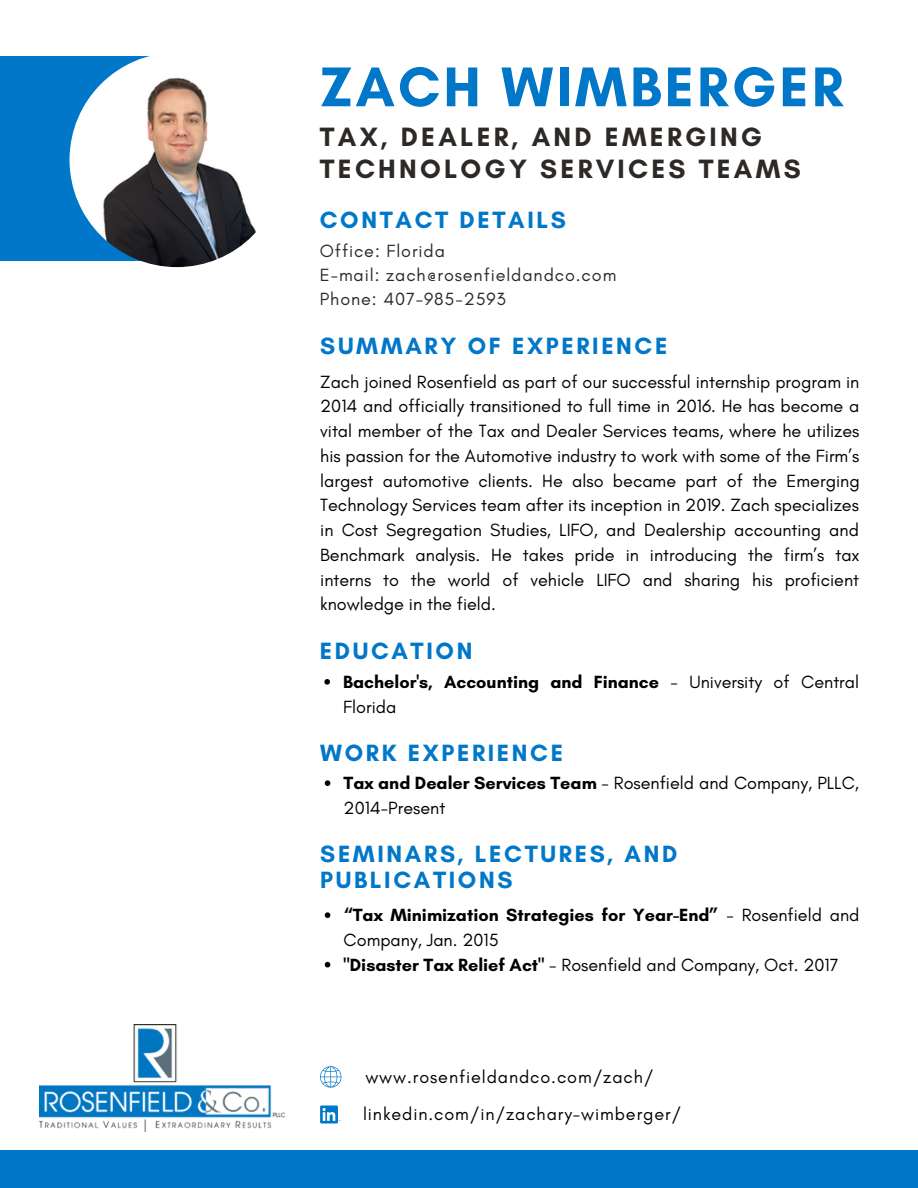
<style>
.page{position:relative;width:918px;height:1188px;background:#fff}
.page>*{position:absolute;margin:0;border:0;box-sizing:border-box;transform-origin:0 0}
.t1{font:700 57px "Glacial Indifference";letter-spacing:.055em;color:#0077c8}
.t2{font:700 27px/31.5px "Glacial Indifference";letter-spacing:.12em;color:#2d2926}
.t3{font:700 24px/25.8px "Glacial Indifference";letter-spacing:.11em;color:#0077c8}
.t4{font:18px/24.8px "Glacial Indifference";color:#000;text-align:justify}
.t5{font:700 18px/24.8px "Glacial Indifference";color:#000}
.t6{font:18px "Glacial Indifference";letter-spacing:.05em;color:#000}
.t7{font:18px/24.3px "Glacial Indifference";letter-spacing:.05em;color:#2d2926}
.s1{font-weight:400}
.s2{font-weight:700}
</style>
<div class="page">
<div style="left:0;top:56px;width:177px;height:205px;background:#0077c8"></div>
<img style="left:69px;top:52px;width:215px;height:215px;border-radius:50%">
<div style="left:0;top:1150px;width:918px;height:38px;background:#0077c8"></div>
<img style="left:39px;top:1025px;width:245px;height:106px">
<svg style="left:320px;top:1106px;width:18px;height:18px"></svg>
<svg style="left:323px;top:1108px;width:17px;height:13px"></svg>
<svg style="left:320px;top:1066px;width:21px;height:22px"></svg>
<svg style="left:324px;top:679px;width:6px;height:6px"></svg>
<svg style="left:325px;top:780px;width:5px;height:6px"></svg>
<svg style="left:325px;top:912px;width:5px;height:6px"></svg>
<svg style="left:325px;top:962px;width:5px;height:6px"></svg>
<h1 class="t1" style="left:320px;top:52px;width:525px">ZACH WIMBERGER</h1>
<h2 class="t2" style="left:320px;top:121px;width:482px">TAX, DEALER, AND EMERGING<br>TECHNOLOGY SERVICES TEAMS</h2>
<h3 class="t3" style="left:320px;top:207px;width:248px">CONTACT DETAILS</h3>
<p class="t7" style="left:320px;top:238px;width:298px">Office: Florida<br>E-mail: zach@rosenfieldandco.com<br>Phone: 407-985-2593</p>
<h3 class="t3" style="left:320px;top:333px;width:349px">SUMMARY OF EXPERIENCE</h3>
<p class="t4" style="left:320px;top:369px;width:541px">Zach joined Rosenfield as part of our successful internship program in 2014 and officially transitioned to full time in 2016. He has become a vital member of the Tax and Dealer Services teams, where he utilizes his passion for the Automotive industry to work with some of the Firm’s largest automotive clients. He also became part of the Emerging Technology Services team after its inception in 2019. Zach specializes in Cost Segregation Studies, LIFO, and Dealership accounting and Benchmark analysis. He takes pride in introducing the firm’s tax interns to the world of vehicle LIFO and sharing his proficient knowledge in the field.</p>
<h3 class="t3" style="left:320px;top:638px;width:154px">EDUCATION</h3>
<p class="t5" style="left:343px;top:669px;width:517px">Bachelor's, Accounting and Finance <span class="s1">- University of Central<br>Florida</span></p>
<h3 class="t3" style="left:320px;top:740px;width:244px">WORK EXPERIENCE</h3>
<p class="t4" style="left:344px;top:771px;width:517px"><span class="s2">Tax and Dealer Services Team</span> - Rosenfield and Company, PLLC,<br>2014-Present</p>
<h3 class="t3" style="left:320px;top:841px;width:359px">SEMINARS, LECTURES, AND<br>PUBLICATIONS</h3>
<p class="t5" style="left:344px;top:903px;width:517px">“Tax Minimization Strategies for Year-End” <span class="s1">- Rosenfield and<br>Company, Jan. 2015<br></span>"Disaster Tax Relief Act" <span class="s1">- Rosenfield and Company, Oct. 2017</span></p>
<p class="t6" style="left:365px;top:1066px;width:290px">www.rosenfieldandco.com/zach/</p>
<p class="t6" style="left:363px;top:1103px;width:320px">linkedin.com/in/zachary-wimberger/</p>
</div>
